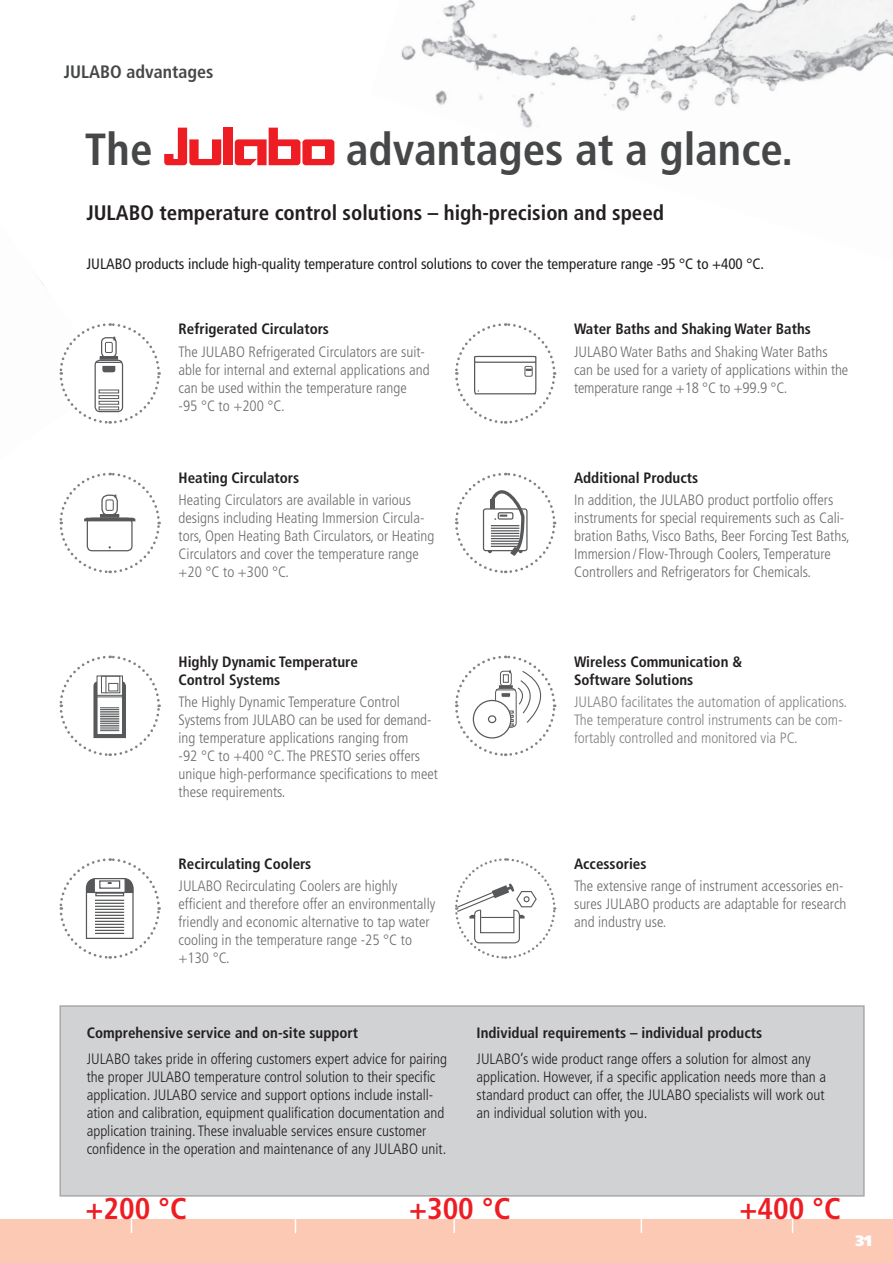
<style>
.page{position:relative;width:893px;height:1263px;background:#fff}
.page>*{position:absolute;margin:0;border:0;box-sizing:border-box;transform-origin:0 0}
.t1{font:700 condensed 45px "Frutiger LT Std";color:#464748}
.t2{font:700 condensed 30px "Frutiger LT Std";color:#ee1d23}
.t3{font:700 condensed 21px "Frutiger LT Std";color:#231f20}
.t4{font:700 condensed 18px "Frutiger LT Std";color:#464748}
.t5{font:300 condensed 15px/18px "Frutiger LT Std";color:#6c6d70}
.t6{font:300 condensed 15px/18px "Frutiger LT Std";color:#231f20}
.t7{font:700 condensed 15px/18px "Frutiger LT Std";color:#231f20}
.t8{font:300 condensed 15px/18px "Frutiger LT Std";color:#808285}
.t9{font:condensed 15px "Frutiger LT Std";color:#231f20}
.t10{font:900 15px "Frutiger LT Std";color:#fff}
</style>
<div class="page">
<div style="left:0;top:1219px;width:893px;height:44px;background:#fcc9b4"></div>
<img style="left:727px;top:0;width:166px;height:105px">
<img style="left:508px;top:14px;width:219px;height:114px">
<img style="left:401px;top:0;width:107px;height:105px">
<svg style="left:164px;top:128px;width:57px;height:37px"></svg>
<div style="left:223px;top:128px;width:10px;height:37px;background:#ee1d23"></div>
<svg style="left:235px;top:128px;width:99px;height:37px"></svg>
<svg style="left:455px;top:858px;width:102px;height:101px"></svg>
<div style="left:523px;top:896px;width:7px;height:6px;border:1px solid #57585a;border-radius:50%"></div>
<div style="left:60px;top:1006px;width:804px;height:190px;background:#d1d2d4"></div>
<div style="left:59px;top:1005px;width:806px;height:192px;border:2px solid #a8a9ad"></div>
<svg style="left:455px;top:655px;width:102px;height:101px"></svg>
<div style="left:473px;top:700px;width:38px;height:38px;background:#fff;border-radius:50%"></div>
<div style="left:473px;top:700px;width:38px;height:39px;border:1px solid #57585a;border-radius:50%"></div>
<div style="left:488px;top:715px;width:8px;height:8px;border:1px solid #57585a;border-radius:50%"></div>
<svg style="left:455px;top:472px;width:102px;height:102px"></svg>
<svg style="left:59px;top:323px;width:102px;height:101px"></svg>
<svg style="left:59px;top:472px;width:102px;height:102px"></svg>
<svg style="left:59px;top:655px;width:102px;height:101px"></svg>
<svg style="left:59px;top:858px;width:102px;height:101px"></svg>
<div style="left:95px;top:893px;width:29px;height:3px;border:1px solid #57585a"></div>
<svg style="left:455px;top:323px;width:102px;height:101px"></svg>
<p class="t4" style="left:64px;top:64px;width:151px">JULABO advantages</p>
<h1 class="t1" style="left:85px;top:130px;width:69px">The</h1>
<h1 class="t1" style="left:346px;top:130px;width:448px">advantages at a glance.</h1>
<h3 class="t3" style="left:86px;top:204px;width:579px">JULABO temperature control solutions – high-precision and speed</h3>
<p class="t9" style="left:86px;top:257px;width:679px">JULABO products include high-quality temperature control solutions to cover the temperature range -95 °C to +400 °C.</p>
<p class="t7" style="left:179px;top:321px;width:152px">Refrigerated Circulators</p>
<p class="t5" style="left:179px;top:343px;width:253px">The JULABO Refrigerated Circulators are suit&shy;able for internal and external applications and can be used within the temperature range<br>-95 °C to +200 °C.</p>
<p class="t7" style="left:179px;top:469px;width:122px">Heating Circulators</p>
<p class="t5" style="left:179px;top:491px;width:257px">Heating Circulators are available in various designs including Heating Immersion Circula&shy;tors, Open Heating Bath Circulators, or Heating Circulators and cover the temperature range +20 °C to +300 °C.</p>
<p class="t7" style="left:179px;top:654px;width:181px">Highly Dynamic Temperature<br>Control Systems</p>
<p class="t5" style="left:179px;top:694px;width:261px">The Highly Dynamic Temperature Control Systems from JULABO can be used for demand&shy;ing temperature applications ranging from<br>-92 °C to +400 °C. The PRESTO series offers unique high-performance specifications to meet these requirements.</p>
<p class="t7" style="left:179px;top:856px;width:134px">Recirculating Coolers</p>
<p class="t5" style="left:179px;top:878px;width:258px">JULABO Recirculating Coolers are highly efficient and therefore offer an environmentally friendly and economic alternative to tap water cooling in the temperature range -25 °C to +130 °C.</p>
<p class="t7" style="left:87px;top:1024px;width:273px">Comprehensive service and on-site support</p>
<p class="t6" style="left:87px;top:1051px;width:362px">JULABO takes pride in offering customers expert advice for pairing the proper JULABO temperature control solution to their specific application. JULABO service and support options include install&shy;ation and calibration, equipment qualification documentation and application training. These invaluable services ensure customer confidence in the operation and maintenance of any JULABO unit.</p>
<p class="t7" style="left:574px;top:321px;width:238px">Water Baths and Shaking Water Baths</p>
<p class="t5" style="left:574px;top:343px;width:276px">JULABO Water Baths and Shaking Water Baths can be used for a variety of applications within the temperature range +18 °C to +99.9 °C.</p>
<p class="t7" style="left:574px;top:469px;width:126px">Additional Products</p>
<p class="t5" style="left:574px;top:491px;width:277px">In addition, the JULABO product portfolio offers instruments for special requirements such as Cali&shy;bration Baths, Visco Baths, Beer Forcing Test Baths, Immersion / Flow-Through Coolers, Temperature Controllers and Refrigerators for Chemicals.</p>
<p class="t7" style="left:574px;top:653px;width:169px">Wireless Communication &amp;<br>Software Solutions</p>
<p class="t8" style="left:574px;top:694px;width:275px">JULABO facilitates the automation of applications.<br>The temperature control instruments can be com&shy;fortably controlled and monitored via PC.</p>
<p class="t7" style="left:574px;top:856px;width:74px">Accessories</p>
<p class="t5" style="left:574px;top:878px;width:274px">The extensive range of instrument accessories en&shy;sures JULABO products are adaptable for research and industry use.</p>
<p class="t7" style="left:477px;top:1024px;width:287px">Individual requirements – individual products</p>
<p class="t6" style="left:477px;top:1051px;width:351px">JULABO’s wide product range offers a solution for almost any application. However, if a specific application needs more than a standard product can offer, the JULABO specialists will work out an individual solution with you.</p>
<h2 class="t2" style="left:85px;top:1196px;width:103px">+200 °C</h2>
<h2 class="t2" style="left:409px;top:1196px;width:103px">+300 °C</h2>
<h2 class="t2" style="left:739px;top:1196px;width:103px">+400 °C</h2>
<p class="t10" style="left:855px;top:1232px;width:18px">31</p>
</div>
